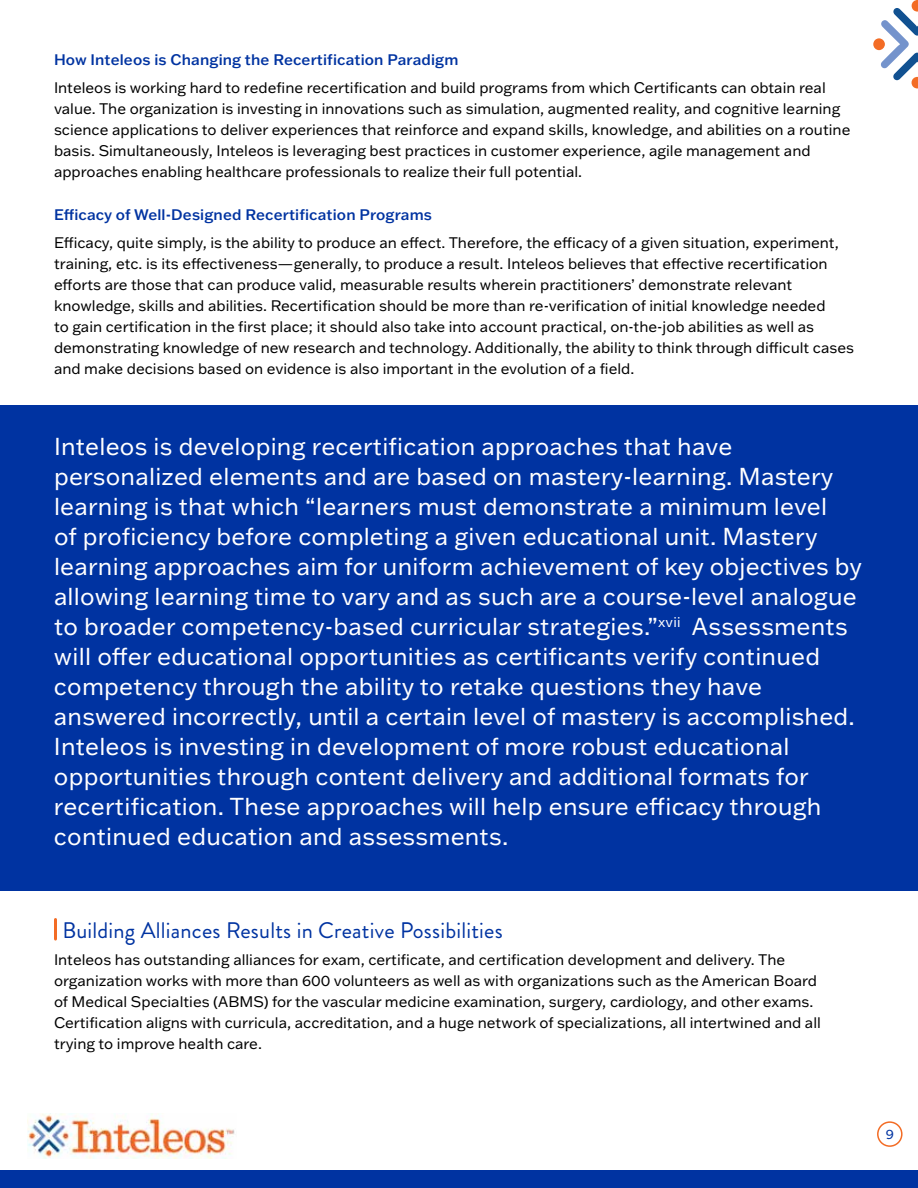
<style>
.page{position:relative;width:918px;height:1188px;background:#fff}
.page>*{position:absolute;margin:0;border:0;box-sizing:border-box;transform-origin:0 0}
.t1{font:24px/30px "Franklin Gothic ATF";letter-spacing:.01em;color:#fff}
.t2{font:22.5px "Brandon Grotesque";letter-spacing:.01em;color:#0033a1}
.t3{font:15px/21px "Franklin Gothic ATF";color:#000}
.t4{font:500 15px "Franklin Gothic ATF";letter-spacing:.01em;color:#0033a1}
.t5{font:13.5px "Franklin Gothic ATF";color:#0033a1}
</style>
<div class="page">
<div style="left:0;top:1170px;width:918px;height:18px;background:#0033a1"></div>
<svg style="left:873px;top:0;width:45px;height:88px"></svg>
<div style="left:0;top:405px;width:918px;height:486px;background:#0033a1"></div>
<hr style="left:54px;top:920px;width:3px;height:19px;background:#f36c25">
<img style="left:27px;top:1113px;width:208px;height:45px">
<div style="left:877px;top:1121px;width:26px;height:26px;border:2px solid #f36c25;border-radius:50%"></div>
<p class="t4" style="left:54px;top:50px;width:406px">How Inteleos is Changing the Recertification Paradigm</p>
<p class="t3" style="left:54px;top:77px;width:798px">Inteleos is working hard to redefine recertification and build programs from which Certificants can obtain real value. The organization is investing in innovations such as simulation, augmented reality, and cognitive learning science applications to deliver experiences that reinforce and expand skills, knowledge, and abilities on a routine basis. Simultaneously, Inteleos is leveraging best practices in customer experience, agile management and approaches enabling healthcare professionals to realize their full potential.</p>
<p class="t4" style="left:54px;top:204px;width:380px">Efficacy of Well-Designed Recertification Programs</p>
<p class="t3" style="left:54px;top:231px;width:802px">Efficacy, quite simply, is the ability to produce an effect. Therefore, the efficacy of a given situation, experiment, training, etc. is its effectiveness—generally, to produce a result. Inteleos believes that effective recertification efforts are those that can produce valid, measurable results wherein practitioners’ demonstrate relevant knowledge, skills and abilities. Recertification should be more than re-verification of initial knowledge needed<br>to gain certification in the first place; it should also take into account practical, on-the-job abilities as well as demonstrating knowledge of new research and technology. Additionally, the ability to think through difficult cases and make decisions based on evidence is also important in the evolution of a field.</p>
<p class="t1" style="left:54px;top:431px;width:810px">Inteleos is developing recertification approaches that have personalized elements and are based on mastery-learning. Mastery learning is that which “learners must demonstrate a minimum level<br>of proficiency before completing a given educational unit. Mastery learning approaches aim for uniform achievement of key objectives by allowing learning time to vary and as such are a course-level analogue to broader competency-based curricular strategies.”<sup>xvii</sup> Assessments will offer educational opportunities as certificants verify continued competency through the ability to retake questions they have answered incorrectly, until a certain level of mastery is accomplished.<br>Inteleos is investing in development of more robust educational opportunities through content delivery and additional formats for recertification. These approaches will help ensure efficacy through continued education and assessments.</p>
<h2 class="t2" style="left:62px;top:914px;width:442px">Building Alliances Results in Creative Possibilities</h2>
<p class="t3" style="left:54px;top:949px;width:768px">Inteleos has outstanding alliances for exam, certificate, and certification development and delivery. The organization works with more than 600 volunteers as well as with organizations such as the American Board of Medical Specialties (ABMS) for the vascular medicine examination, surgery, cardiology, and other exams.<br>Certification aligns with curricula, accreditation, and a huge network of specializations, all intertwined and all trying to improve health care.</p>
<p class="t5" style="left:886px;top:1125px;width:10px">9</p>
</div>
